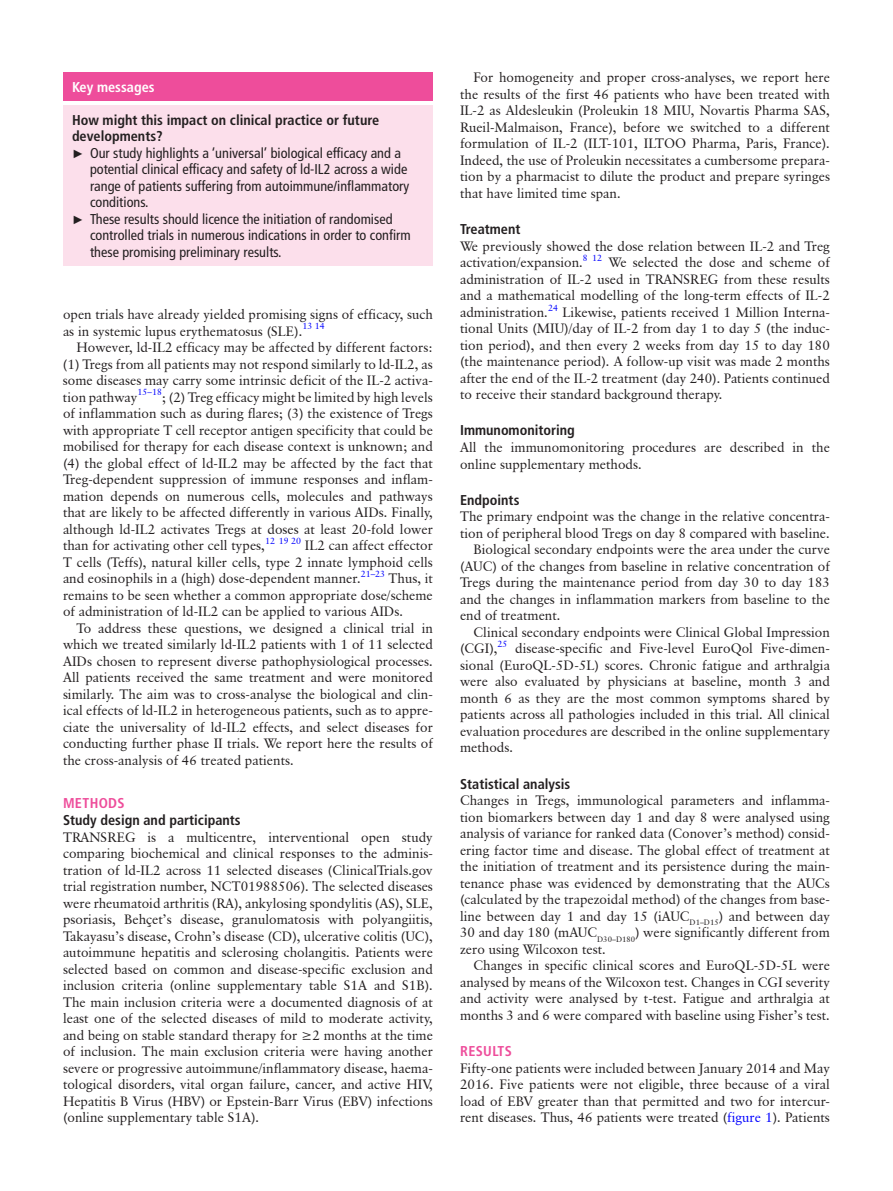
<style>
.page{position:relative;width:893px;height:1191px;background:#fff}
.page>*{position:absolute;margin:0;border:0;box-sizing:border-box;transform-origin:0 0}
.t1{font:condensed 14.25px "Frutiger LT Pro";color:#231f20}
.t2{font:700 condensed 14.25px "Frutiger LT Pro";color:#231f20}
.t3{font:700 condensed 14.25px "Frutiger LT Pro";letter-spacing:.025em;color:#ee4d9b}
.t4{font:700 condensed 14.25px "Frutiger LT Pro";color:#fff}
.t5{font:13.5px/16.5px "Classical Garamond BT";color:#231f20;text-align:justify}
.s1{font-family:"Arial";font-stretch:normal;font-size:12px}
.s2{color:#00f}
</style>
<div class="page">
<div style="left:63px;top:72px;width:370px;height:29px;background:#ee4d9b"></div>
<div style="left:63px;top:105px;width:370px;height:160px;background:#fcdfeb"></div>
<p class="t4" style="left:72px;top:78px;width:84px">Key messages</p>
<p class="t2" style="left:72px;top:111px;width:309px">How might this impact on clinical practice or future</p>
<p class="t2" style="left:72px;top:128px;width:92px">developments?</p>
<p class="t1" style="left:72px;top:144px;width:330px"><span class="s1">►</span> Our study highlights a ‘universal’ biological efficacy and a</p>
<p class="t1" style="left:90px;top:161px;width:319px">potential clinical efficacy and safety of ld-IL2 across a wide</p>
<p class="t1" style="left:90px;top:177px;width:321px">range of patients suffering from autoimmune/inflammatory</p>
<p class="t1" style="left:90px;top:194px;width:60px">conditions.</p>
<p class="t1" style="left:72px;top:210px;width:322px"><span class="s1">►</span> These results should licence the initiation of randomised</p>
<p class="t1" style="left:90px;top:227px;width:322px">controlled trials in numerous indications in order to confirm</p>
<p class="t1" style="left:90px;top:243px;width:193px">these promising preliminary results.</p>
<p class="t5" style="left:63px;top:306px;width:371px">open trials have already yielded promising signs of efficacy, such as in systemic lupus erythematosus (SLE).<sup>13</sup> <sup>14</sup></p>
<p class="t5" style="left:63px;top:339px;width:371px;text-indent:14px">However, ld-IL2 efficacy may be affected by different factors: (1) Tregs from all patients may not respond similarly to ld-IL2, as some diseases may carry some intrinsic deficit of the IL-2 activa&shy;tion pathway<sup>15–18</sup>; (2) Treg efficacy might be limited by high levels of inflammation such as during flares; (3) the existence of Tregs with appropriate T cell receptor antigen specificity that could be mobilised for therapy for each disease context is unknown; and (4) the global effect of ld-IL2 may be affected by the fact that Treg-dependent suppression of immune responses and inflam&shy;mation depends on numerous cells, molecules and pathways that are likely to be affected differently in various AIDs. Finally, although ld-IL2 activates Tregs at doses at least 20-fold lower than for activating other cell types,<sup>12</sup> <sup>19</sup> <sup>20</sup> IL2 can affect effector T cells (Teffs), natural killer cells, type 2 innate lymphoid cells and eosinophils in a (high) dose-dependent manner.<sup>21–23</sup> Thus, it remains to be seen whether a common appropriate dose/scheme of administration of ld-IL2 can be applied to various AIDs.</p>
<p class="t5" style="left:63px;top:619px;width:371px;text-indent:14px">To address these questions, we designed a clinical trial in which we treated similarly ld-IL2 patients with 1 of 11 selected AIDs chosen to represent diverse pathophysiological processes.<br>All patients received the same treatment and were monitored similarly. The aim was to cross-analyse the biological and clin&shy;ical effects of ld-IL2 in heterogeneous patients, such as to appre&shy;ciate the universality of ld-IL2 effects, and select diseases for conducting further phase II trials. We report here the results of the cross-analysis of 46 treated patients.</p>
<p class="t3" style="left:63px;top:794px;width:63px">Methods</p>
<p class="t2" style="left:63px;top:811px;width:179px">Study design and participants</p>
<p class="t5" style="left:63px;top:828px;width:371px">TRANSREG is a multicentre, interventional open study comparing biochemical and clinical responses to the adminis&shy;tration of ld-IL2 across 11 selected diseases (ClinicalTrials.gov trial registration number, NCT01988506). The selected diseases were rheumatoid arthritis (RA), ankylosing spondylitis (AS), SLE, psoriasis, Behçet’s disease, granulomatosis with polyangiitis, Takayasu’s disease, Crohn’s disease (CD), ulcerative colitis (UC), autoimmune hepatitis and sclerosing cholangitis. Patients were selected based on common and disease-specific exclusion and inclusion criteria (online supplementary table S1A and S1B).<br>The main inclusion criteria were a documented diagnosis of at least one of the selected diseases of mild to moderate activity, and being on stable standard therapy for ≥2 months at the time of inclusion. The main exclusion criteria were having another severe or progressive autoimmune/inflammatory disease, haema&shy;tological disorders, vital organ failure, cancer, and active HIV, Hepatitis B Virus (HBV) or Epstein-Barr Virus (EBV) infections (online supplementary table S1A).</p>
<p class="t5" style="left:460px;top:69px;width:371px;text-indent:14px">For homogeneity and proper cross-analyses, we report here the results of the first 46 patients who have been treated with IL-2 as Aldesleukin (Proleukin 18 MIU, Novartis Pharma SAS, Rueil-Malmaison, France), before we switched to a different formulation of IL-2 (ILT-101, ILTOO Pharma, Paris, France).<br>Indeed, the use of Proleukin necessitates a cumbersome prepara&shy;tion by a pharmacist to dilute the product and prepare syringes that have limited time span.</p>
<p class="t2" style="left:460px;top:221px;width:62px">Treatment</p>
<p class="t5" style="left:460px;top:237px;width:371px">We previously showed the dose relation between IL-2 and Treg activation/expansion.<sup>8</sup> <sup>12</sup> We selected the dose and scheme of administration of IL-2 used in TRANSREG from these results and a mathematical modelling of the long-term effects of IL-2 administration.<sup>24</sup> Likewise, patients received 1 Million Interna&shy;tional Units (MIU)/day of IL-2 from day 1 to day 5 (the induc&shy;tion period), and then every 2 weeks from day 15 to day 180 (the maintenance period). A follow-up visit was made 2 months after the end of the IL-2 treatment (day 240). Patients continued to receive their standard background therapy.</p>
<p class="t2" style="left:460px;top:422px;width:116px">Immunomonitoring</p>
<p class="t5" style="left:460px;top:439px;width:371px">All the immunomonitoring procedures are described in the online supplementary methods.</p>
<p class="t2" style="left:460px;top:491px;width:61px">Endpoints</p>
<p class="t5" style="left:460px;top:508px;width:371px">The primary endpoint was the change in the relative concentra-</p>
<p class="t5" style="left:460px;top:524px;width:371px">tion of peripheral blood Tregs on day 8 compared with baseline.</p>
<p class="t5" style="left:474px;top:541px;width:358px">Biological secondary endpoints were the area under the curve</p>
<p class="t5" style="left:460px;top:557px;width:371px">(AUC) of the changes from baseline in relative concentration of</p>
<p class="t5" style="left:460px;top:574px;width:371px">Tregs during the maintenance period from day 30 to day 183</p>
<p class="t5" style="left:460px;top:590px;width:371px">and the changes in inflammation markers from baseline to the</p>
<p class="t5" style="left:460px;top:607px;width:102px">end of treatment.</p>
<p class="t5" style="left:474px;top:623px;width:358px">Clinical secondary endpoints were Clinical Global Impression</p>
<p class="t5" style="left:460px;top:640px;width:371px">(CGI),<sup>25</sup> disease-specific and Five-level EuroQol Five-dimen-</p>
<p class="t5" style="left:460px;top:656px;width:371px">sional (EuroQL-5D-5L) scores. Chronic fatigue and arthralgia</p>
<p class="t5" style="left:460px;top:673px;width:371px">were also evaluated by physicians at baseline, month 3 and</p>
<p class="t5" style="left:460px;top:689px;width:371px">month 6 as they are the most common symptoms shared by</p>
<p class="t5" style="left:460px;top:706px;width:371px">patients across all pathologies included in this trial. All clinical</p>
<p class="t5" style="left:460px;top:722px;width:371px">evaluation procedures are described in the online supplementary</p>
<p class="t5" style="left:460px;top:739px;width:55px">methods.</p>
<p class="t2" style="left:460px;top:775px;width:112px">Statistical analysis</p>
<p class="t5" style="left:460px;top:792px;width:371px">Changes in Tregs, immunological parameters and inflamma&shy;tion biomarkers between day 1 and day 8 were analysed using analysis of variance for ranked data (Conover’s method) consid&shy;ering factor time and disease. The global effect of treatment at the initiation of treatment and its persistence during the main&shy;tenance phase was evidenced by demonstrating that the AUCs (calculated by the trapezoidal method) of the changes from base&shy;line between day 1 and day 15 (iAUC<sub>D1–D15</sub>) and between day 30 and day 180 (mAUC<sub>D30–D180</sub>) were significantly different from zero using Wilcoxon test.</p>
<p class="t5" style="left:460px;top:957px;width:371px;text-indent:14px">Changes in specific clinical scores and EuroQL-5D-5L were analysed by means of the Wilcoxon test. Changes in CGI severity and activity were analysed by t-test. Fatigue and arthralgia at months 3 and 6 were compared with baseline using Fisher’s test.</p>
<p class="t3" style="left:460px;top:1042px;width:53px">Results</p>
<p class="t5" style="left:460px;top:1059px;width:371px">Fifty-one patients were included between January 2014 and May 2016. Five patients were not eligible, three because of a viral load of EBV greater than that permitted and two for intercur&shy;rent diseases. Thus, 46 patients were treated (<span class="s2">figure 1</span>). Patients</p>
</div>
